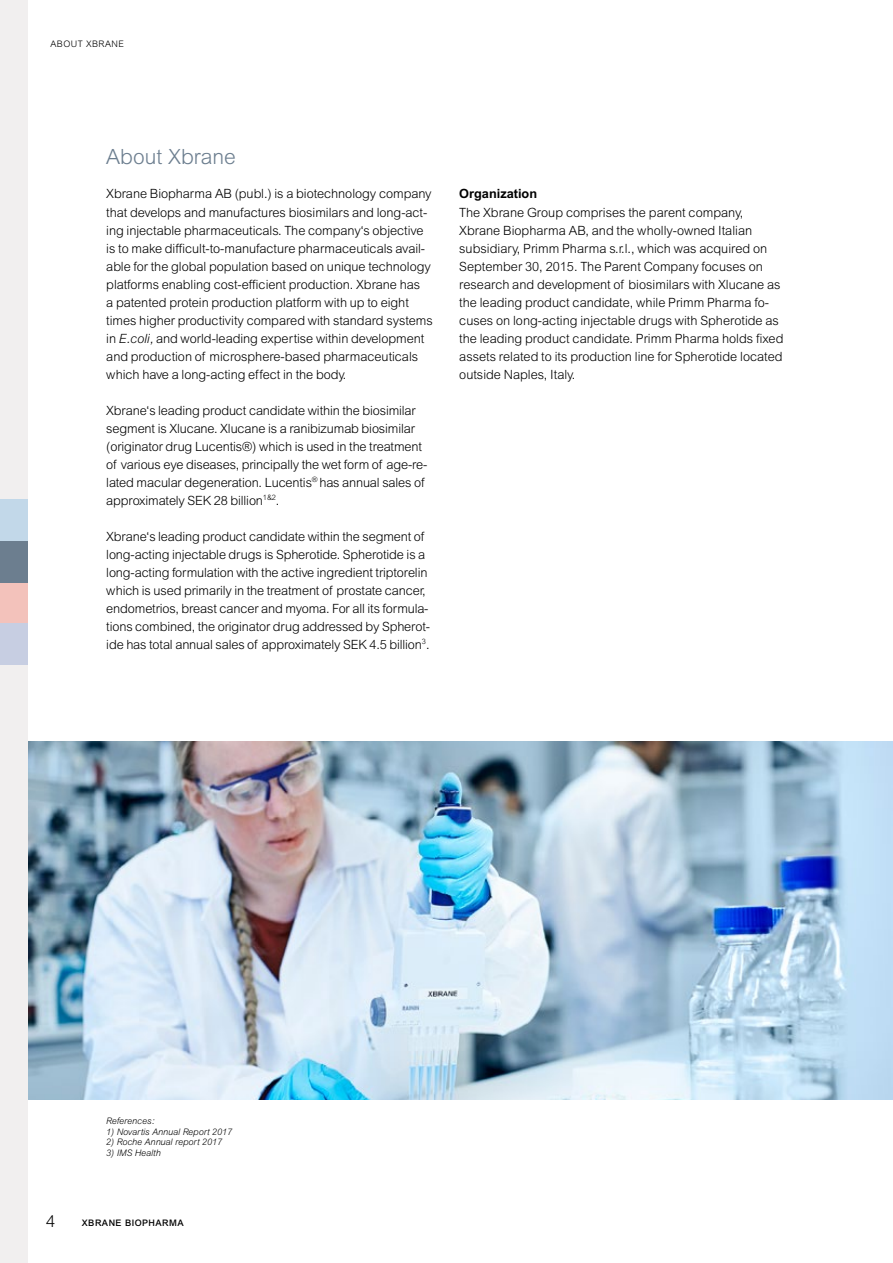
<style>
.page{position:relative;width:893px;height:1263px;background:#fff}
.page>*{position:absolute;margin:0;border:0;box-sizing:border-box;transform-origin:0 0}
.t1{font:300 21px "Arial MT Std";color:#6c7e8f}
.t2{font:300 16.5px "Arial MT Std";color:#000}
.t3{font:300 12.75px/18px "Arial MT Std";letter-spacing:-.005em;color:#000}
.t4{font:700 12.75px "Arial MT Std";color:#000}
.t5{font:italic 300 9px "Arial MT Std";color:#000}
.t6{font:500 9px "Arial MT Std";letter-spacing:.05em;color:#000}
.t7{font:300 9px "Arial MT Std";letter-spacing:.05em;color:#000}
.s1{font-style:italic}
</style>
<div class="page">
<img style="left:28px;top:742px;width:865px;height:358px">
<div style="left:0;top:0;width:28px;height:1263px;background:#f1efef"></div>
<div style="left:0;top:582px;width:28px;height:42px;background:#f3c2bb"></div>
<div style="left:0;top:624px;width:28px;height:41px;background:#c7cee2"></div>
<div style="left:0;top:500px;width:28px;height:41px;background:#c2d8e9"></div>
<div style="left:0;top:541px;width:28px;height:41px;background:#6c7e8f"></div>
<p class="t7" style="left:50px;top:39px;width:75px">ABOUT XBRANE</p>
<h1 class="t1" style="left:106px;top:145px;width:131px">About Xbrane</h1>
<p class="t3" style="left:106px;top:185px;width:328px">Xbrane Biopharma AB (publ.) is a biotechnology company that develops and manufactures biosimilars and long-act&shy;ing injectable pharmaceuticals. The company‘s objective is to make difficult-to-manufacture pharmaceuticals avail&shy;able for the global population based on unique technology platforms enabling cost-efficient production. Xbrane has<br>a patented protein production platform with up to eight times higher productivity compared with standard systems in <span class="s1">E.coli,</span> and world-leading expertise within development and production of microsphere-based pharmaceuticals which have a long-acting effect in the body.</p>
<p class="t3" style="left:106px;top:401px;width:323px">Xbrane‘s leading product candidate within the biosimilar segment is Xlucane. Xlucane is a ranibizumab biosimilar (originator drug Lucentis®) which is used in the treatment of various eye diseases, principally the wet form of age-re&shy;lated macular degeneration. Lucentis<sup>®</sup> has annual sales of approximately SEK 28 billion<sup>1&amp;2</sup>.</p>
<p class="t3" style="left:106px;top:527px;width:325px">Xbrane‘s leading product candidate within the segment of long-acting injectable drugs is Spherotide. Spherotide is a long-acting formulation with the active ingredient triptorelin which is used primarily in the treatment of prostate cancer, endometrios, breast cancer and myoma. For all its formula&shy;tions combined, the originator drug addressed by Spherot&shy;ide has total annual sales of approximately SEK 4.5 billion<sup>3</sup>.</p>
<p class="t4" style="left:459px;top:186px;width:79px">Organization</p>
<p class="t3" style="left:459px;top:203px;width:326px">The Xbrane Group comprises the parent company, Xbrane Biopharma AB, and the wholly-owned Italian subsidiary, Primm Pharma s.r.l., which was acquired on September 30, 2015. The Parent Company focuses on research and development of biosimilars with Xlucane as the leading product candidate, while Primm Pharma fo&shy;cuses on long-acting injectable drugs with Spherotide as the leading product candidate. Primm Pharma holds fixed assets related to its production line for Spherotide located outside Naples, Italy.</p>
<p class="t5" style="left:106px;top:1115px;width:49px">References:</p>
<p class="t5" style="left:106px;top:1126px;width:127px">1) Novartis Annual Report 2017</p>
<p class="t5" style="left:106px;top:1137px;width:117px">2) Roche Annual report 2017</p>
<p class="t5" style="left:106px;top:1148px;width:56px">3) IMS Health</p>
<p class="t2" style="left:46px;top:1212px;width:11px">4</p>
<p class="t6" style="left:82px;top:1218px;width:103px">XBRANE BIOPHARMA</p>
</div>
